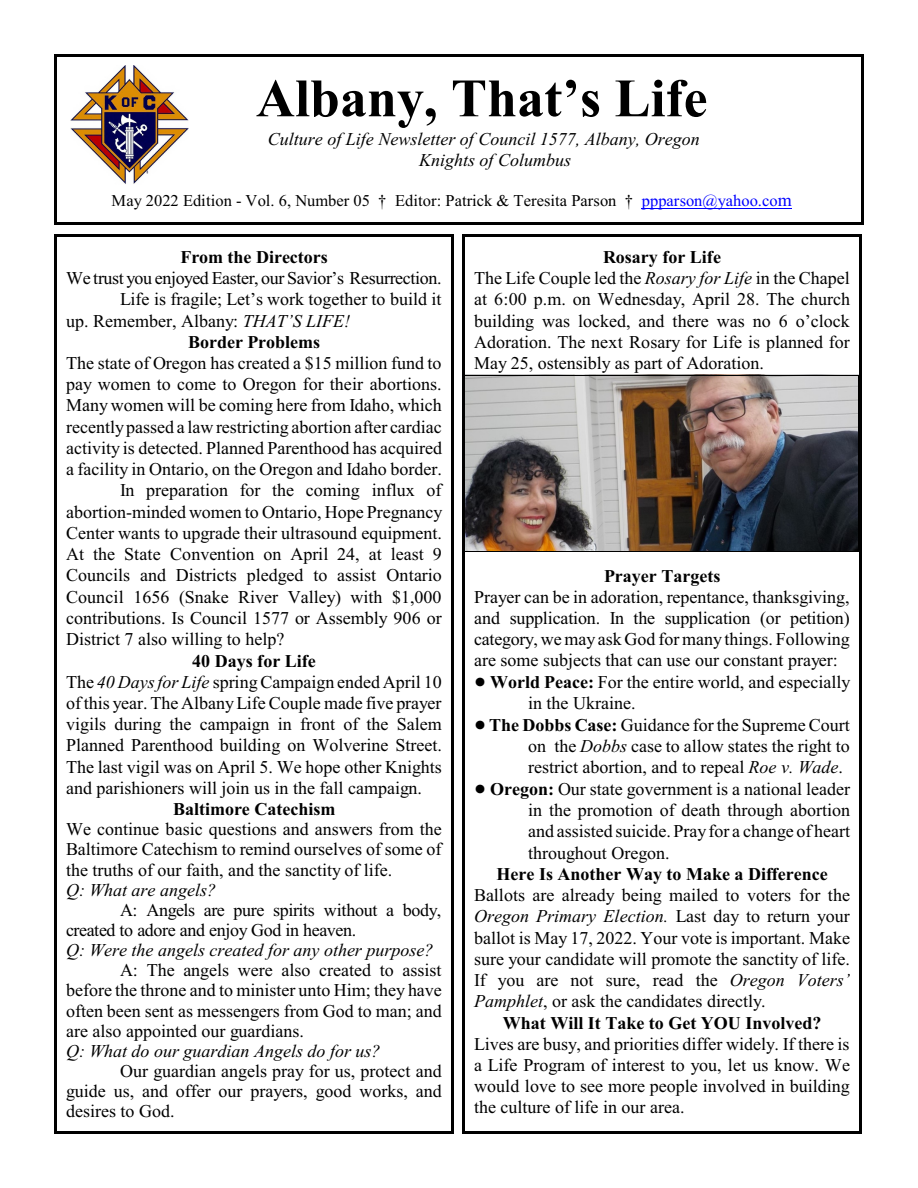
<style>
.page{position:relative;width:918px;height:1188px;background:#fff}
.page>*{position:absolute;margin:0;border:0;box-sizing:border-box;transform-origin:0 0}
.t1{font:700 54px "Times New Roman";color:#000}
.t2{font:18px/21.1px "Times New Roman";color:#000;text-align:justify}
.t3{font:italic 18px/21.3px "Times New Roman";color:#000}
.t4{font:700 18px "Times New Roman";color:#000}
.t5{font:18px/20.1px "Times New Roman";letter-spacing:-.02em;color:#000}
.t6{font:16.5px "Times New Roman";color:#000}
.s1{color:#00f}
.s2{font-size:18px;color:#00f}
.s3{font-style:italic}
.s4{font-weight:700}
.s5{font-style:normal}
</style>
<div class="page">
<hr style="left:642px;top:209px;width:150px;height:1px;background:#00f">
<hr style="left:54px;top:54px;width:3px;height:170px;background:#000">
<hr style="left:861px;top:54px;width:3px;height:170px;background:#000">
<hr style="left:54px;top:54px;width:810px;height:3px;background:#000">
<hr style="left:54px;top:222px;width:810px;height:3px;background:#000">
<img style="left:465px;top:375px;width:394px;height:177px">
<hr style="left:462px;top:234px;width:3px;height:899px;background:#000">
<hr style="left:859px;top:234px;width:3px;height:899px;background:#000">
<hr style="left:462px;top:234px;width:399px;height:3px;background:#000">
<hr style="left:462px;top:1131px;width:399px;height:3px;background:#000">
<hr style="left:54px;top:234px;width:3px;height:899px;background:#000">
<hr style="left:451px;top:234px;width:3px;height:899px;background:#000">
<hr style="left:54px;top:234px;width:399px;height:3px;background:#000">
<hr style="left:54px;top:1131px;width:399px;height:3px;background:#000">
<img style="left:70px;top:65px;width:119px;height:119px">
<h1 class="t1" style="left:256px;top:80px;width:453px">Albany, That’s Life</h1>
<p class="t3" style="left:419px;top:130px;width:282px;text-indent:-151px">Culture of Life Newsletter of Council 1577, Albany, Oregon<br>Knights of Columbus</p>
<p class="t6" style="left:111px;top:195px;width:682px">May 2022 Edition - Vol. 6, Number 05 † Editor: Patrick &amp; Teresita Parson † <span class="s1">ppparson@yahoo.co</span><span class="s2">m</span></p>
<p class="t4" style="left:181px;top:251px;width:149px">From the Directors</p>
<p class="t5" style="left:66px;top:270px;width:377px">We trust you enjoyed Easter, our Savior’s Resurrection.</p>
<p class="t2" style="left:120px;top:290px;width:323px">Life is fragile; Let’s work together to build it</p>
<p class="t2" style="left:66px;top:312px;width:286px">up. Remember, Albany: <span class="s3">THAT’S LIFE!</span></p>
<p class="t4" style="left:188px;top:336px;width:133px">Border Problems</p>
<p class="t2" style="left:66px;top:354px;width:377px">The state of Oregon has created a $15 million fund to</p>
<p class="t2" style="left:66px;top:375px;width:377px">pay women to come to Oregon for their abortions.</p>
<p class="t2" style="left:66px;top:397px;width:377px">Many women will be coming here from Idaho, which</p>
<p class="t2" style="left:66px;top:418px;width:377px">recentlypassed a law restricting abortion after cardiac</p>
<p class="t2" style="left:66px;top:439px;width:378px">activity is detected. Planned Parenthood has acquired</p>
<p class="t2" style="left:66px;top:460px;width:377px">a facility in Ontario, on the Oregon and Idaho border.</p>
<p class="t2" style="left:120px;top:482px;width:323px">In preparation for the coming influx of</p>
<p class="t2" style="left:66px;top:503px;width:378px">abortion-minded women to Ontario, Hope Pregnancy</p>
<p class="t2" style="left:66px;top:524px;width:377px">Center wants to upgrade their ultrasound equipment.</p>
<p class="t2" style="left:66px;top:545px;width:377px">At the State Convention on April 24, at least 9</p>
<p class="t2" style="left:66px;top:567px;width:377px">Councils and Districts pledged to assist Ontario</p>
<p class="t2" style="left:66px;top:588px;width:377px">Council 1656 (Snake River Valley) with $1,000</p>
<p class="t2" style="left:66px;top:609px;width:377px">contributions. Is Council 1577 or Assembly 906 or</p>
<p class="t2" style="left:66px;top:630px;width:220px">District 7 also willing to help?</p>
<p class="t2" style="left:66px;top:652px;width:377px;text-align:left;text-indent:126px"><span class="s4">40 Days for Life<br></span>The <span class="s3">40 Days for Life</span> spring Campaign ended April 10 of this year. The AlbanyLife Couple made five prayer vigils during the campaign in front of the Salem Planned Parenthood building on Wolverine Street.<br>The last vigil was on April 5. We hope other Knights and parishioners will join us in the fall campaign.</p>
<p class="t4" style="left:173px;top:803px;width:164px">Baltimore Catechism</p>
<p class="t2" style="left:66px;top:821px;width:377px;line-height:20.1px">We continue basic questions and answers from the Baltimore Catechism to remind ourselves of some of the truths of our faith, and the sanctity of life.</p>
<p class="t3" style="left:66px;top:881px;width:151px">Q: What are angels?</p>
<p class="t5" style="left:66px;top:901px;width:377px;text-indent:54px">A: Angels are pure spirits without a body, created to adore and enjoy God in heaven.</p>
<p class="t3" style="left:66px;top:941px;width:369px">Q: Were the angels created for any other purpose?</p>
<p class="t2" style="left:66px;top:962px;width:377px;line-height:20.1px;text-indent:54px">A: The angels were also created to assist before the throne and to minister unto Him; they have often been sent as messengers from God to man; and are also appointed our guardians.</p>
<p class="t3" style="left:66px;top:1042px;width:316px">Q: What do our guardian Angels do for us?</p>
<p class="t2" style="left:66px;top:1063px;width:377px;line-height:20.1px;text-indent:54px">Our guardian angels pray for us, protect and guide us, and offer our prayers, good works, and desires to God.</p>
<p class="t2" style="left:474px;top:248px;width:378px;text-align:left;text-indent:129px"><span class="s4">Rosary for Life<br></span>The Life Couple led the <span class="s3">Rosary for Life</span> in the Chapel at 6:00 p.m. on Wednesday, April 28. The church building was locked, and there was no 6 o’clock Adoration. The next Rosary for Life is planned for May 25, ostensibly as part of Adoration.</p>
<p class="t4" style="left:604px;top:570px;width:118px">Prayer Targets</p>
<p class="t2" style="left:474px;top:588px;width:377px">Prayer can be in adoration, repentance, thanksgiving,</p>
<p class="t2" style="left:474px;top:609px;width:377px">and supplication. In the supplication (or petition)</p>
<p class="t2" style="left:474px;top:630px;width:377px">category, we mayask God for many things. Following</p>
<p class="t2" style="left:474px;top:651px;width:365px">are some subjects that can use our constant prayer:</p>
<p class="t2" style="left:490px;top:673px;width:362px"><span class="s4">World Peace:</span> For the entire world, and especially</p>
<p class="t2" style="left:528px;top:694px;width:109px">in the Ukraine.</p>
<p class="t2" style="left:489px;top:716px;width:362px"><span class="s4">The Dobbs Case:</span> Guidance for the Supreme Court</p>
<p class="t2" style="left:528px;top:737px;width:323px">on the <span class="s3">Dobbs</span> case to allow states the right to</p>
<p class="t2" style="left:528px;top:758px;width:316px">restrict abortion, and to repeal <span class="s3">Roe v. Wade</span>.</p>
<p class="t2" style="left:490px;top:780px;width:361px"><span class="s4">Oregon:</span> Our state government is a national leader</p>
<p class="t2" style="left:528px;top:801px;width:323px">in the promotion of death through abortion</p>
<p class="t2" style="left:528px;top:822px;width:323px">and assisted suicide. Prayfor a change of heart</p>
<p class="t2" style="left:528px;top:844px;width:143px">throughout Oregon.</p>
<p class="t4" style="left:497px;top:868px;width:333px">Here Is Another Way to Make a Difference</p>
<p class="t2" style="left:474px;top:886px;width:377px">Ballots are already being mailed to voters for the</p>
<p class="t3" style="left:474px;top:907px;width:377px">Oregon Primary Election. <span class="s5">Last day to return your</span></p>
<p class="t2" style="left:474px;top:929px;width:377px">ballot is May 17, 2022. Your vote is important. Make</p>
<p class="t2" style="left:474px;top:950px;width:377px">sure your candidate will promote the sanctity of life.</p>
<p class="t2" style="left:474px;top:971px;width:377px">If you are not sure, read the <span class="s3">Oregon Voters’</span></p>
<p class="t2" style="left:474px;top:992px;width:293px"><span class="s3">Pamphlet</span>, or ask the candidates directly.</p>
<p class="t4" style="left:503px;top:1017px;width:320px">What Will It Take to Get YOU Involved?</p>
<p class="t2" style="left:474px;top:1035px;width:377px">Lives are busy, and priorities differ widely. If there is a Life Program of interest to you, let us know. We would love to see more people involved in building the culture of life in our area.</p>
</div>
